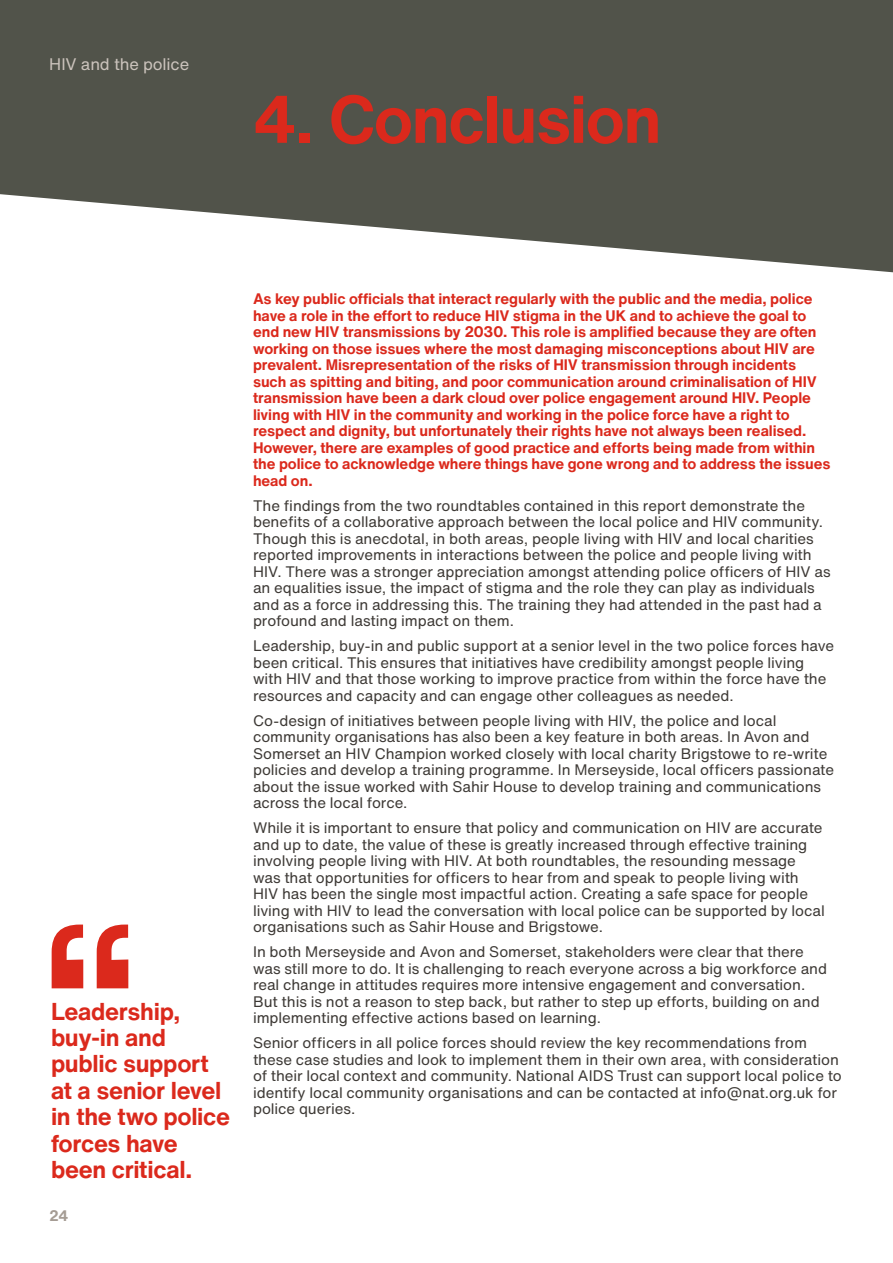
<style>
.page{position:relative;width:893px;height:1263px;background:#fff}
.page>*{position:absolute;margin:0;border:0;box-sizing:border-box;transform-origin:0 0}
.t1{font:500 231px "Helvetica Now Text";color:#db291c}
.Headline{font:700 66px "Helvetica Now Text";letter-spacing:-.02em;color:#db291c}
.t2{font:700 24px/26.4px "Helvetica Now Text";letter-spacing:-.01em;color:#db291c}
.t3{font:16.5px "Helvetica Now Text";letter-spacing:-.01em;color:#cbc3bc}
.Body{font:15px/16.5px "Helvetica Now Text";letter-spacing:-.005em;color:#3d3935}
.Body_Header{font:700 15px/16.5px "Helvetica Now Text";letter-spacing:-.005em;color:#db291c}
.t4{font:700 15px "Helvetica Now Text";color:#a59c94}
</style>
<div class="page">
<svg style="left:0;top:0;width:893px;height:272px;background:#696b63"></svg>
<p class="t3" style="left:49px;top:51px;width:142px">HIV and the police</p>
<p class="Headline" style="left:253px;top:70px;width:410px">4. Conclusion</p>
<p class="t1" style="left:42px;top:833px;width:96px">“</p>
<p class="t2" style="left:51px;top:997px;width:181px">Leadership, buy-in and public support at a senior level in the two police forces have been critical.</p>
<p class="t4" style="left:49px;top:1204px;width:21px">24</p>
<p class="Body_Header" style="left:253px;top:290px;width:579px">As key public officials that interact regularly with the public and the media, police have a role in the effort to reduce HIV stigma in the UK and to achieve the goal to end new HIV transmissions by 2030. This role is amplified because they are often working on those issues where the most damaging misconceptions about HIV are prevalent. Misrepresentation of the risks of HIV transmission through incidents such as spitting and biting, and poor communication around criminalisation of HIV transmission have been a dark cloud over police engagement around HIV. People living with HIV in the community and working in the police force have a right to respect and dignity, but unfortunately their rights have not always been realised.<br>However, there are examples of good practice and efforts being made from within the police to acknowledge where things have gone wrong and to address the issues head on.</p>
<p class="Body" style="left:253px;top:497px;width:579px">The findings from the two roundtables contained in this report demonstrate the benefits of a collaborative approach between the local police and HIV community.<br>Though this is anecdotal, in both areas, people living with HIV and local charities reported improvements in interactions between the police and people living with HIV. There was a stronger appreciation amongst attending police officers of HIV as an equalities issue, the impact of stigma and the role they can play as individuals and as a force in addressing this. The training they had attended in the past had a profound and lasting impact on them.</p>
<p class="Body" style="left:253px;top:637px;width:582px">Leadership, buy-in and public support at a senior level in the two police forces have been critical. This ensures that initiatives have credibility amongst people living with HIV and that those working to improve practice from within the force have the resources and capacity and can engage other colleagues as needed.</p>
<p class="Body" style="left:253px;top:712px;width:583px">Co-design of initiatives between people living with HIV, the police and local community organisations has also been a key feature in both areas. In Avon and Somerset an HIV Champion worked closely with local charity Brigstowe to re-write policies and develop a training programme. In Merseyside, local officers passionate about the issue worked with Sahir House to develop training and communications across the local force.</p>
<p class="Body" style="left:253px;top:819px;width:573px">While it is important to ensure that policy and communication on HIV are accurate and up to date, the value of these is greatly increased through effective training involving people living with HIV. At both roundtables, the resounding message was that opportunities for officers to hear from and speak to people living with HIV has been the single most impactful action. Creating a safe space for people living with HIV to lead the conversation with local police can be supported by local organisations such as Sahir House and Brigstowe.</p>
<p class="Body" style="left:253px;top:943px;width:576px">In both Merseyside and Avon and Somerset, stakeholders were clear that there was still more to do. It is challenging to reach everyone across a big workforce and real change in attitudes requires more intensive engagement and conversation.<br>But this is not a reason to step back, but rather to step up efforts, building on and implementing effective actions based on learning.</p>
<p class="Body" style="left:253px;top:1034px;width:590px">Senior officers in all police forces should review the key recommendations from these case studies and look to implement them in their own area, with consideration of their local context and community. National AIDS Trust can support local police to identify local community organisations and can be contacted at info@nat.org.uk for police queries.</p>
</div>
